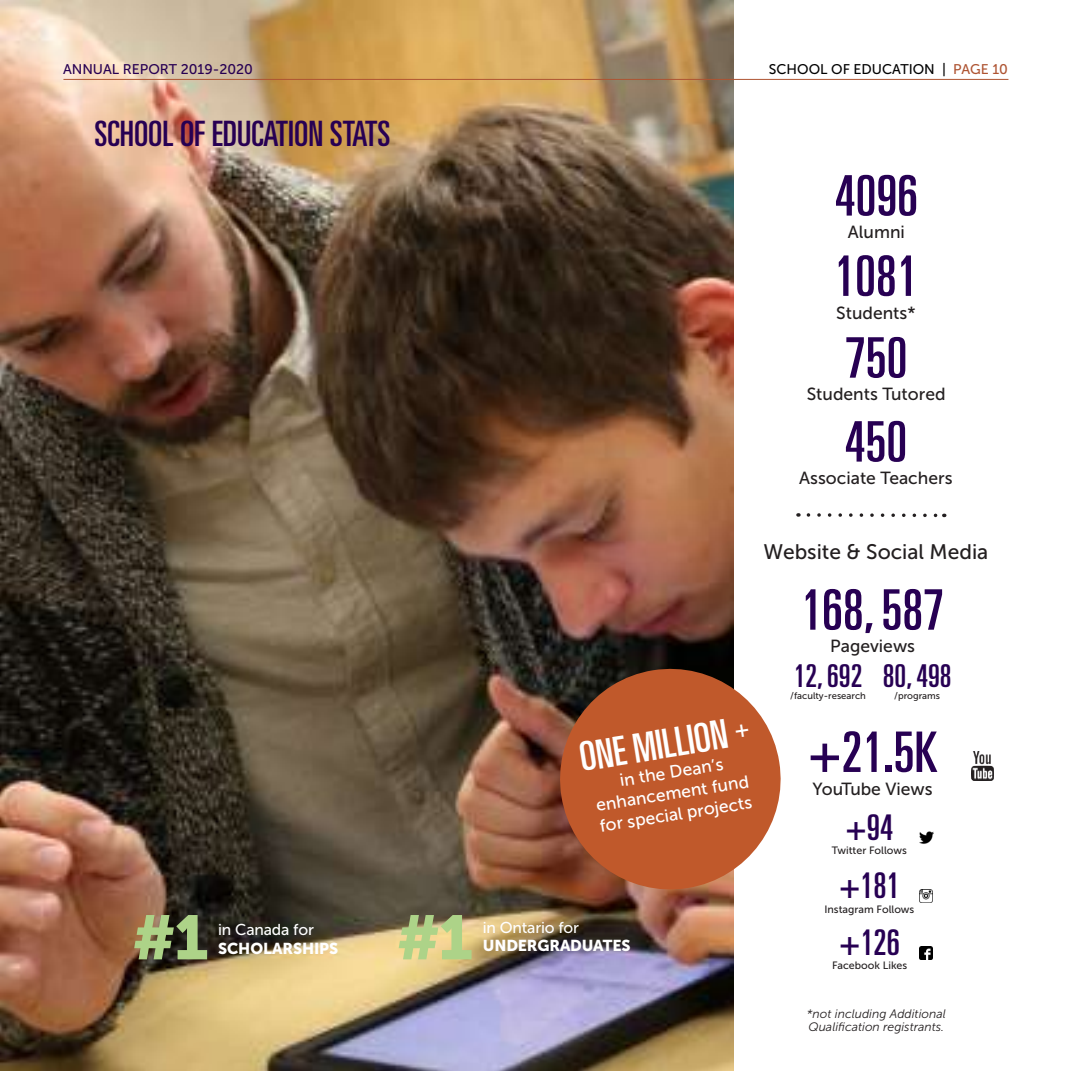
<style>
.page{position:relative;width:1071px;height:1071px;background:#fff}
.page>*{position:absolute;margin:0;border:0;box-sizing:border-box;transform-origin:0 0}
.t1{font:61.95px "Museo Sans 900";color:#add388}
.t2{font:ultra-condensed 56px "Univers LT Std";color:#270053}
.t3{font:ultra-condensed 40.25px "Univers LT Std";color:#fff}
.t4{font:ultra-condensed 35.35px "Univers LT Std";color:#270053}
.t5{font:ultra-condensed 35px "Univers LT Std";color:#270053}
.t6{font:ultra-condensed 31.5px "Univers LT Std";color:#270053}
.t7{font:21px "Museo Sans 500";color:#231f20}
.t8{font:17.5px "Museo Sans 500";color:#231f20}
.t9{font:17.5px/21px "Museo Sans 500";color:#fff;text-align:center}
.t10{font:15.75px "Museo Sans 900";letter-spacing:-.01em;color:#fff}
.t11{font:15.75px "Museo Sans 500";letter-spacing:-.01em;color:#fff}
.t12{font:14px "Museo Sans 500";color:#000}
.t13{font:14px "Museo Sans 500";color:#270053}
.t14{font:italic 12.25px/12.2px "Museo Sans 300";color:#231f20}
.t15{font:10.67px "Museo Sans 500";color:#231f20}
.t16{font:9.45px "Museo Sans 500";color:#231f20}
.s1{color:#ae5432}
</style>
<div class="page">
<img style="left:0;top:0;width:733px;height:1071px">
<hr style="left:63px;top:79px;width:945px;height:1px;background:#ae5432">
<img style="left:920px;top:889px;width:13px;height:14px">
<img style="left:920px;top:831px;width:14px;height:13px">
<svg style="left:920px;top:946px;width:13px;height:13px"></svg>
<img style="left:972px;top:752px;width:22px;height:29px">
<svg style="left:808px;top:513px;width:137px;height:4px"></svg>
<svg style="left:552px;top:661px;width:229px;height:237px;background:#b1623e"></svg>
<p class="t13" style="left:63px;top:61px;width:191px">ANNUAL REPORT 2019-2020</p>
<p class="t12" style="left:769px;top:61px;width:241px">SCHOOL OF EDUCATION | <span class="s1">PAGE 10</span></p>
<h3 class="t5" style="left:94px;top:114px;width:297px">SCHOOL OF EDUCATION STATS</h3>
<h2 class="t2" style="left:835px;top:164px;width:85px">4096</h2>
<p class="t8" style="left:848px;top:223px;width:58px">Alumni</p>
<h2 class="t2" style="left:834px;top:244px;width:85px">1081</h2>
<p class="t8" style="left:836px;top:303px;width:81px">Students*</p>
<h2 class="t2" style="left:845px;top:326px;width:64px">750</h2>
<p class="t8" style="left:807px;top:385px;width:140px">Students Tutored</p>
<h2 class="t2" style="left:845px;top:410px;width:64px">450</h2>
<p class="t8" style="left:799px;top:469px;width:155px">Associate Teachers</p>
<h1 class="t1" style="left:132px;top:903px;width:78px">#1</h1>
<p class="t11" style="left:218px;top:921px;width:97px">in Canada for</p>
<p class="t10" style="left:218px;top:939px;width:122px">SCHOLARSHIPS</p>
<h3 class="t3" style="left:576px;top:734px;width:173px;rotate:-9deg">ONE MILLION <sup>+</sup></h3>
<p class="t9" style="left:591px;top:774px;width:156px;rotate:-9deg">in the Dean’s enhancement fund for special projects</p>
<h1 class="t1" style="left:397px;top:903px;width:78px">#1</h1>
<p class="t11" style="left:483px;top:919px;width:98px">in Ontario for</p>
<p class="t10" style="left:483px;top:937px;width:149px">UNDERGRADUATES</p>
<p class="t7" style="left:764px;top:541px;width:226px">Website &amp; Social Media</p>
<h2 class="t2" style="left:801px;top:578px;width:144px">168, 587</h2>
<p class="t8" style="left:830px;top:637px;width:86px">Pageviews</p>
<h3 class="t6" style="left:794px;top:658px;width:70px">12, 692</h3>
<p class="t16" style="left:790px;top:691px;width:77px">/faculty-research</p>
<h3 class="t6" style="left:883px;top:658px;width:70px">80, 498</h3>
<p class="t16" style="left:894px;top:691px;width:47px">/programs</p>
<h2 class="t2" style="left:808px;top:720px;width:131px">+21.5K</h2>
<p class="t8" style="left:813px;top:779px;width:122px">YouTube Views</p>
<h3 class="t4" style="left:846px;top:807px;width:49px">+94</h3>
<p class="t15" style="left:832px;top:844px;width:76px">Twitter Follows</p>
<h3 class="t4" style="left:839px;top:866px;width:62px">+181</h3>
<p class="t15" style="left:824px;top:903px;width:91px">Instagram Follows</p>
<h3 class="t4" style="left:839px;top:922px;width:62px">+126</h3>
<p class="t15" style="left:832px;top:960px;width:77px">Facebook Likes</p>
<p class="t14" style="left:807px;top:1008px;width:140px">*not including Additional<br>Qualification registrants.</p>
</div>
